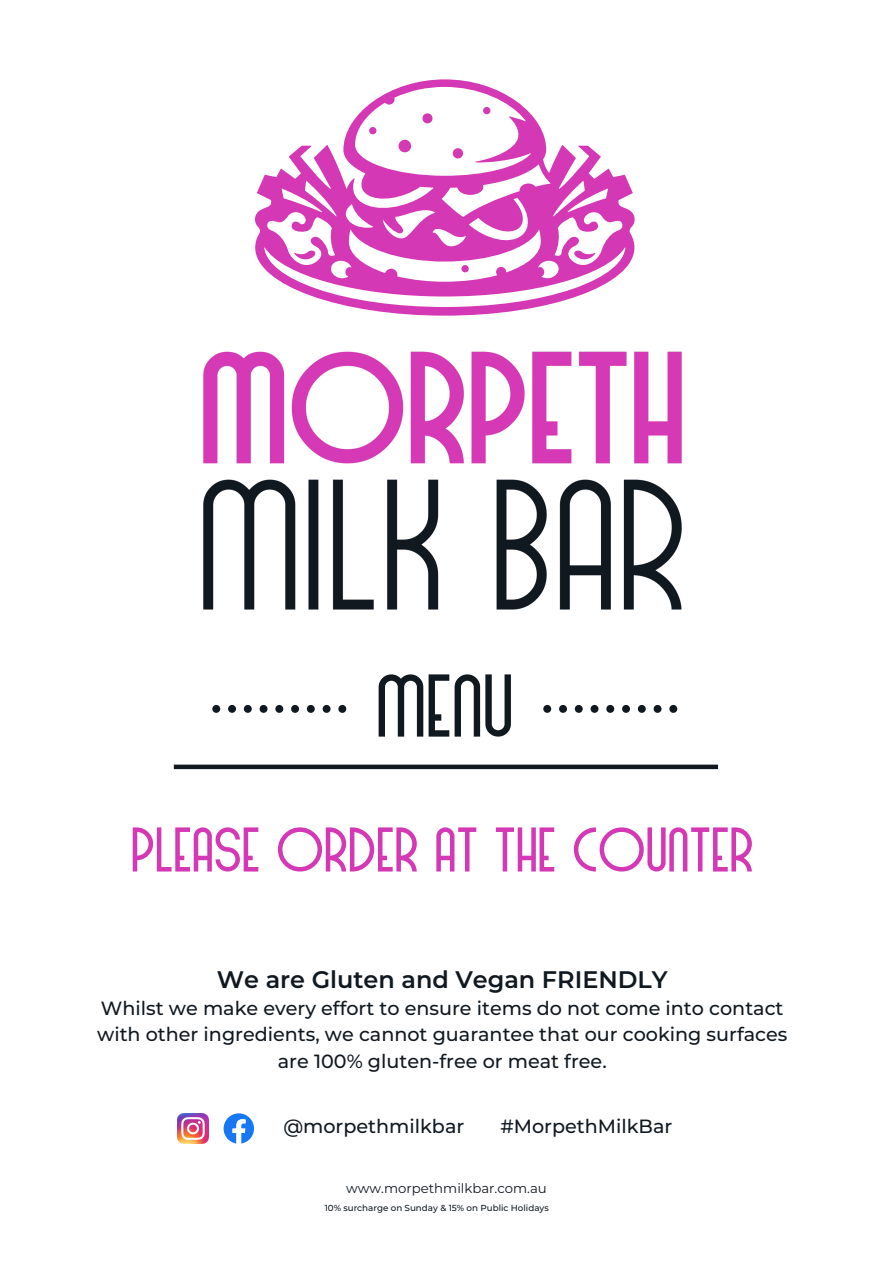
<style>
.page{position:relative;width:894px;height:1264px;background:#fff}
.page>*{position:absolute;margin:0;border:0;box-sizing:border-box;transform-origin:0 0}
.t1{font:90px "Ironclad";color:#101820}
.t2{font:63.75px "Ironclad";color:#d438b5}
.t3{font:600 23.85px "Montserrat";color:#101820}
.t4{font:500 19.2px/26.2px "Montserrat";color:#101820;text-align:center}
.t5{font:13.2px "Montserrat";color:#101820}
.t6{font:500 8.7px "Montserrat";color:#101820}
</style>
<div class="page">
<svg style="left:255px;top:79px;width:379px;height:228px"></svg>
<div style="left:174px;top:764px;width:543px;height:5px;background:#101820"></div>
<svg style="left:212px;top:705px;width:134px;height:7px"></svg>
<svg style="left:543px;top:705px;width:134px;height:7px"></svg>
<img style="left:203px;top:307px;width:479px;height:303px">
<img style="left:177px;top:1113px;width:31px;height:30px">
<svg style="left:223px;top:1113px;width:31px;height:30px"></svg>
<p class="t1" style="left:376px;top:653px;width:139px">MENU</p>
<h2 class="t2" style="left:131px;top:812px;width:624px">PLEASE ORDER AT THE COUNTER</h2>
<p class="t3" style="left:217px;top:964px;width:452px">We are Gluten and Vegan FRIENDLY</p>
<p class="t4" style="left:97px;top:995px;width:691px">Whilst we make every effort to ensure items do not come into contact with other ingredients, we cannot guarantee that our cooking surfaces are 100% gluten-free or meat free.</p>
<p class="t4" style="left:283px;top:1113px;width:182px">@morpethmilkbar</p>
<p class="t4" style="left:500px;top:1113px;width:173px">#MorpethMilkBar</p>
<h3 class="t5" style="left:346px;top:1180px;width:202px">www.morpethmilkbar.com.au</h3>
<p class="t6" style="left:324px;top:1202px;width:225px">10% surcharge on Sunday &amp; 15% on Public Holidays</p>
</div>
